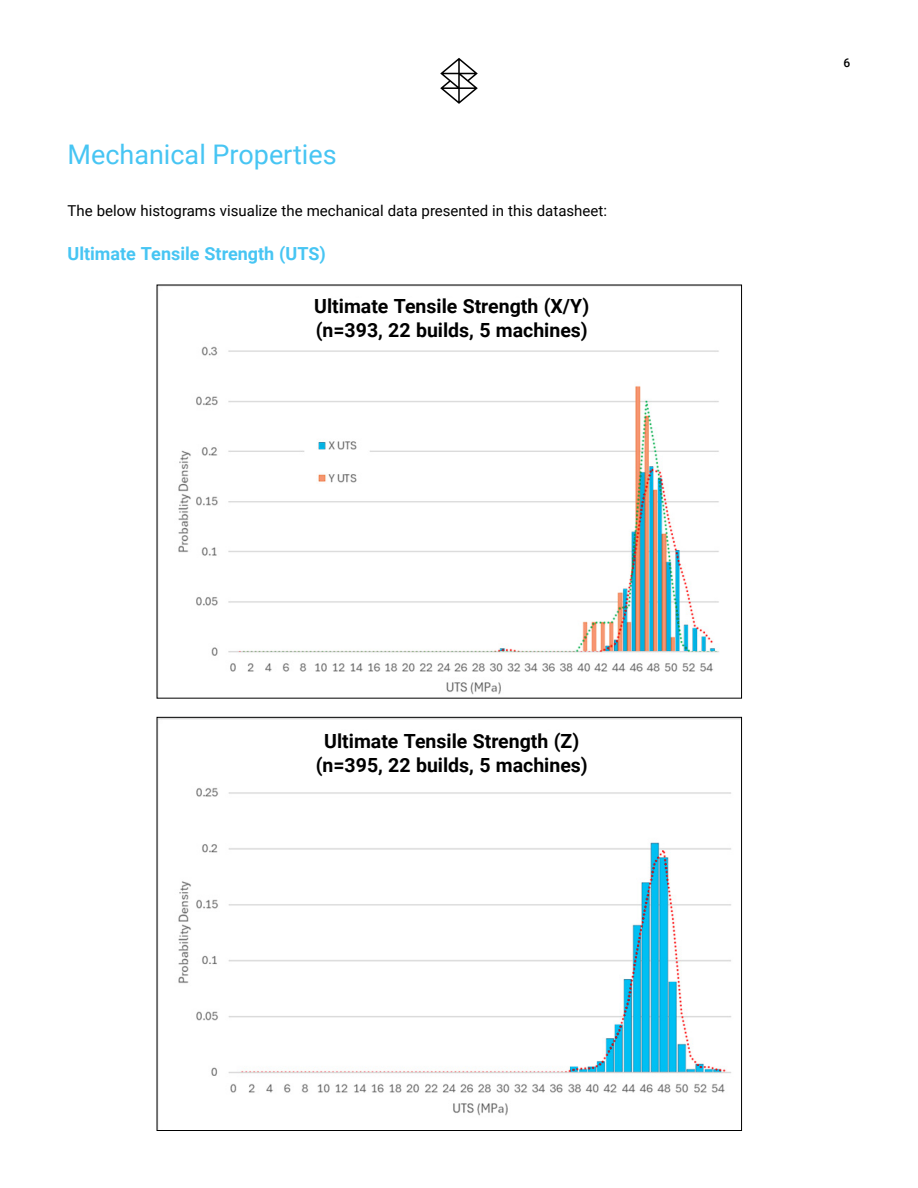
<style>
.page{position:relative;width:918px;height:1188px;background:#fff}
.page>*{position:absolute;margin:0;border:0;box-sizing:border-box;transform-origin:0 0}
.t1{font:27px "Roboto";color:#47c5f3}
.t2{font:700 19.5px/24px "Roboto";color:#000}
.t3{font:700 18px "Roboto";color:#47c5f3}
.t4{font:15px "Roboto";color:#000}
.t5{font:500 12px "Roboto";color:#000}
</style>
<div class="page">
<svg style="left:440px;top:58px;width:38px;height:46px"></svg>
<img style="left:178px;top:346px;width:541px;height:349px">
<img style="left:159px;top:719px;width:581px;height:397px">
<div style="left:261px;top:733px;width:382px;height:58px;background:#fff"></div>
<h1 class="t1" style="left:68px;top:136px;width:271px">Mechanical Properties</h1>
<p class="t4" style="left:68px;top:200px;width:541px">The below histograms visualize the mechanical data presented in this datasheet:</p>
<p class="t3" style="left:68px;top:241px;width:260px">Ultimate Tensile Strength (UTS)</p>
<p class="t2" style="left:314px;top:293px;width:277px">Ultimate Tensile Strength (X/Y) (n=393, 22 builds, 5 machines)</p>
<p class="t2" style="left:316px;top:728px;width:274px;text-align:center">Ultimate Tensile Strength (Z) (n=395, 22 builds, 5 machines)</p>
<p class="t5" style="left:843px;top:55px;width:8px">6</p>
</div>
